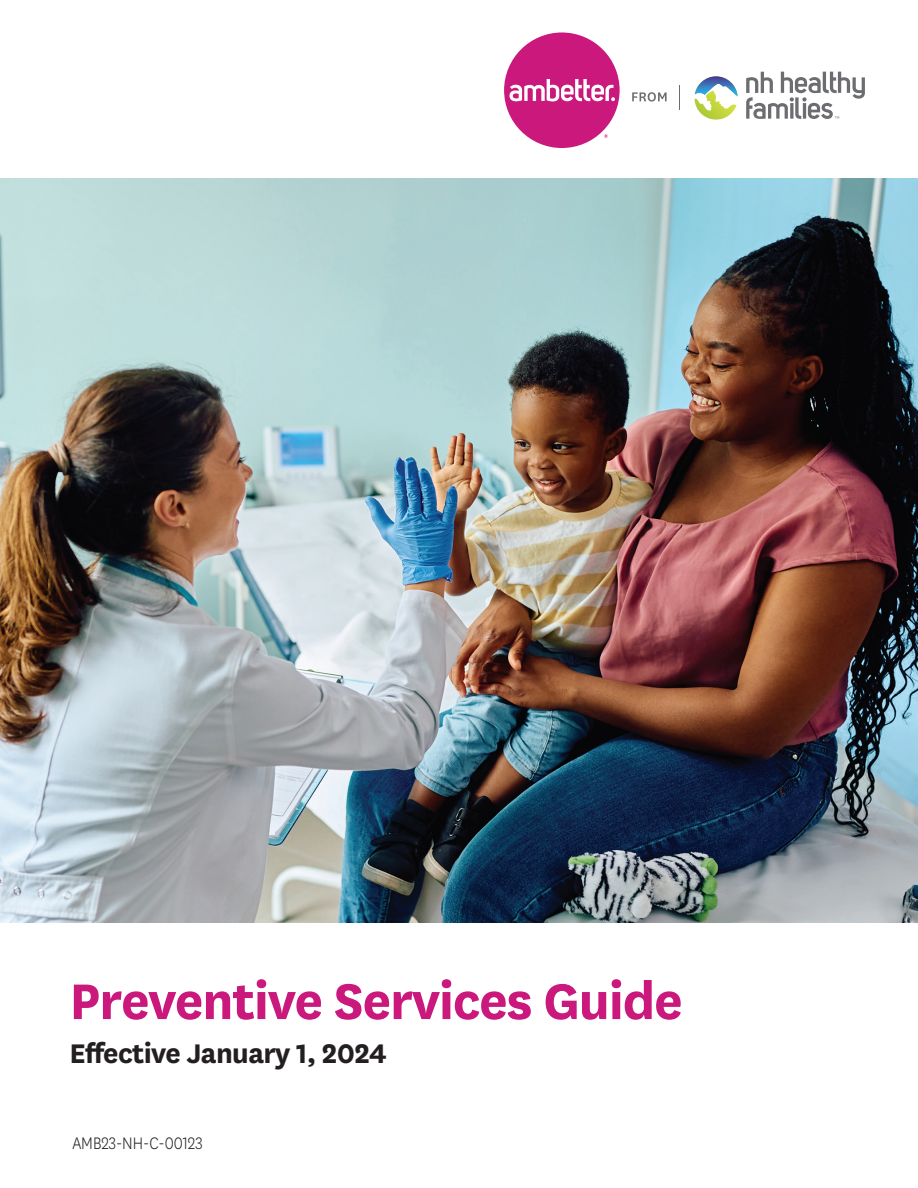
<style>
.page{position:relative;width:918px;height:1188px;background:#fff}
.page>*{position:absolute;margin:0;border:0;box-sizing:border-box;transform-origin:0 0}
.t1{font:700 58.5px "Centene Sans";letter-spacing:-.02em;color:#ca187d}
.t2{font:700 31.5px "Centene Sans";letter-spacing:-.02em;color:#231f20}
.t3{font:300 19.5px "Centene Sans";color:#231f20;scale:.86 1}
</style>
<div class="page">
<img style="left:0;top:178px;width:918px;height:744px">
<svg style="left:632px;top:92px;width:35px;height:10px"></svg>
<div style="left:504px;top:32px;width:116px;height:116px;background:#ca187d;border-radius:50%"></div>
<svg style="left:509px;top:79px;width:106px;height:23px"></svg>
<svg style="left:604px;top:134px;width:4px;height:4px"></svg>
<svg style="left:679px;top:85px;width:1px;height:25px"></svg>
<svg style="left:746px;top:72px;width:119px;height:47px"></svg>
<svg style="left:694px;top:76px;width:44px;height:44px"></svg>
<h1 class="t1" style="left:69px;top:960px;width:615px">Preventive Services Guide</h1>
<h1 class="t2" style="left:69px;top:1031px;width:319px">Effective January 1, 2024</h1>
<p class="t3" style="left:72px;top:1131px;width:153px">AMB23-NH-C-00123</p>
</div>
